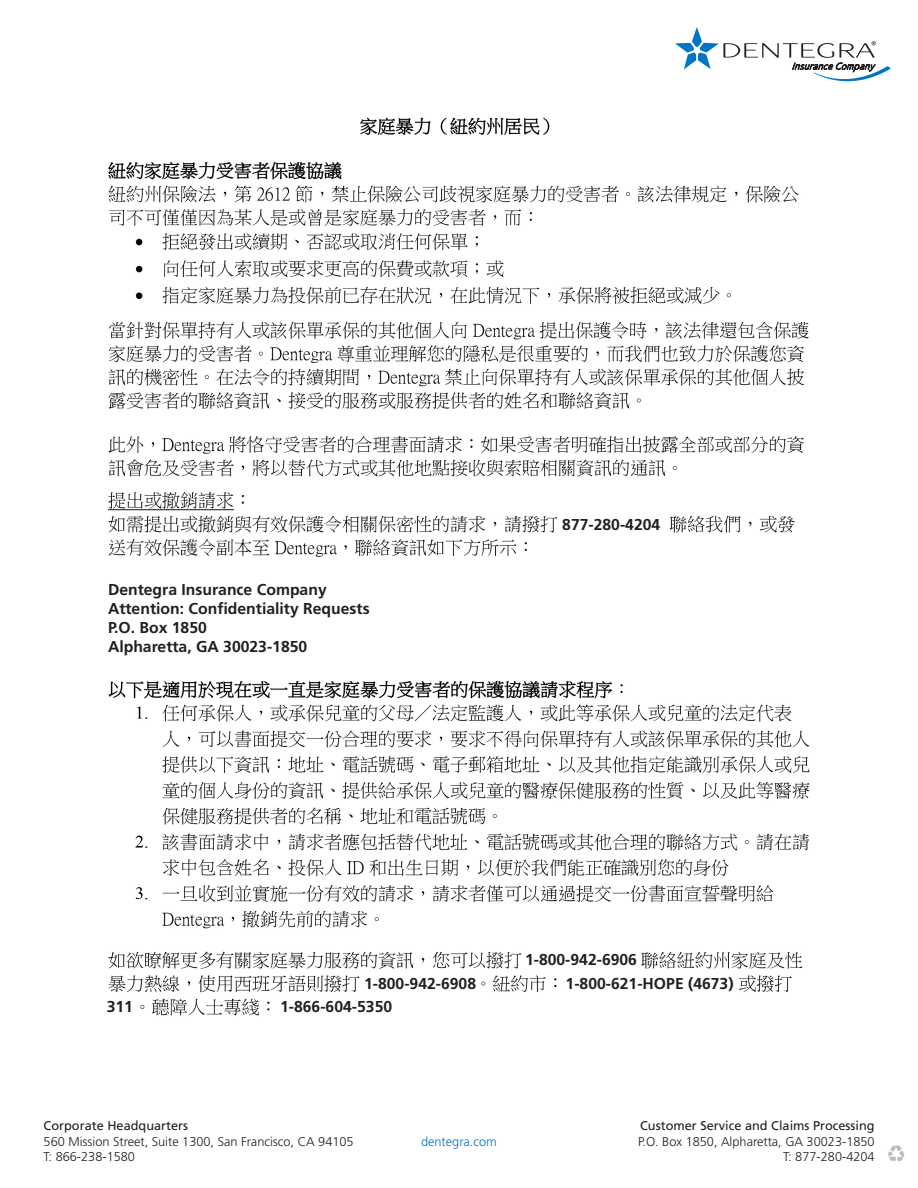
<style>
.page{position:relative;width:918px;height:1188px;background:#fff}
.page>*{position:absolute;margin:0;border:0;box-sizing:border-box;transform-origin:0 0}
.t1{font:700 15.75px "Frutiger";color:#231f20}
.t2{font:300 12.75px/15.3px "Frutiger";color:#231f20}
.t3{font:12.75px "Frutiger";color:#231f20}
.t4{font:300 12.75px "Frutiger";color:#0076c8}
</style>
<div class="page">
<svg style="left:675px;top:27px;width:216px;height:55px"></svg>
<svg style="left:888px;top:1146px;width:16px;height:16px"></svg>
<img style="left:108px;top:117px;width:702px;height:899px">
<div style="left:108px;top:571px;width:343px;height:92px;background:#fff"></div>
<div style="left:557px;top:510px;width:108px;height:28px;background:#fff"></div>
<div style="left:565px;top:970px;width:169px;height:27px;background:#fff"></div>
<div style="left:275px;top:994px;width:122px;height:23px;background:#fff"></div>
<div style="left:363px;top:972px;width:114px;height:21px;background:#fff"></div>
<div style="left:105px;top:994px;width:30px;height:23px;background:#fff"></div>
<div style="left:524px;top:949px;width:114px;height:20px;background:#fff"></div>
<p class="t1" style="left:108px;top:580px;width:220px">Dentegra Insurance Company</p>
<p class="t1" style="left:108px;top:599px;width:263px">Attention: Confidentiality Requests</p>
<p class="t1" style="left:108px;top:618px;width:100px">P.O. Box 1850</p>
<p class="t1" style="left:108px;top:637px;width:201px">Alpharetta, GA 30023-1850</p>
<p class="t1" style="left:562px;top:515px;width:100px">877-280-4204</p>
<p class="t1" style="left:107px;top:997px;width:28px">311</p>
<p class="t1" style="left:364px;top:974px;width:114px">1-800-942-6908</p>
<p class="t1" style="left:280px;top:997px;width:114px">1-866-604-5350</p>
<p class="t1" style="left:525px;top:950px;width:114px">1-800-942-6906</p>
<p class="t1" style="left:566px;top:975px;width:170px">1-800-621-HOPE (4673)</p>
<p class="t3" style="left:44px;top:1119px;width:146px">Corporate Headquarters</p>
<p class="t2" style="left:44px;top:1134px;width:312px">560 Mission Street, Suite 1300, San Francisco, CA 94105<br>T: 866-238-1580</p>
<p class="t4" style="left:421px;top:1134px;width:77px">dentegra.com</p>
<p class="t3" style="left:640px;top:1119px;width:236px">Customer Service and Claims Processing</p>
<p class="t2" style="left:638px;top:1134px;width:238px;text-align:right">P.O. Box 1850, Alpharetta, GA 30023-1850<br>T: 877-280-4204</p>
</div>
